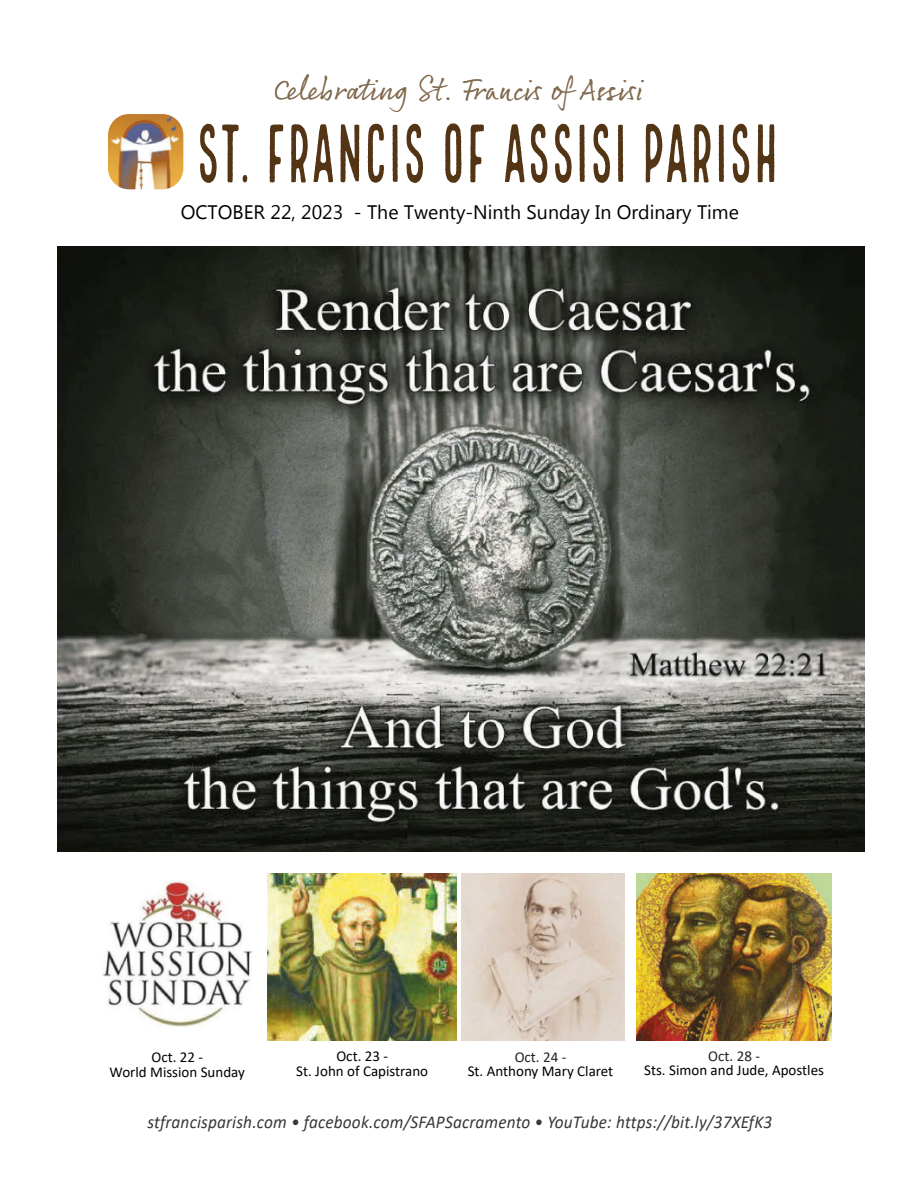
<style>
.page{position:relative;width:918px;height:1188px;background:#fff}
.page>*{position:absolute;margin:0;border:0;box-sizing:border-box;transform-origin:0 0}
.t1{font:81px "Local Brewery Four";letter-spacing:-.01em;color:#533414;scale:.73 1}
.t2{font:31.35px "Xpykdl Rollerscript Smooth";letter-spacing:.02em;color:#816a4e;scale:.93 1}
.t3{font:31.35px "Ykgsln Rollerscript Smooth";color:#816a4e;scale:.93 1}
.t4{font:19.5px "Myanmar Text";color:#000}
.t5{font:italic 18.15px "Calibri";letter-spacing:.01em;color:#363a35;scale:.95 1}
.t6{font:15px/15px "Calibri";color:#000;text-align:center}
.t7{font:15px "Calibri";color:#222}
</style>
<div class="page">
<img style="left:108px;top:114px;width:75px;height:75px">
<img style="left:103px;top:881px;width:149px;height:146px">
<img style="left:267px;top:873px;width:189px;height:167px">
<img style="left:462px;top:873px;width:162px;height:167px">
<img style="left:637px;top:873px;width:194px;height:167px">
<img style="left:58px;top:247px;width:806px;height:604px">
<h2 class="t2" style="left:275px;top:70px;width:397px">Celebrating St. Francis of Assisi</h2>
<h2 class="t3" style="left:598px;top:70px;width:28px">s</h2>
<h1 class="t1" style="left:195px;top:109px;width:801px">ST. FRANCIS OF ASSISI PARISH</h1>
<h3 class="t4" style="left:181px;top:201px;width:560px">OCTOBER 22, 2023 - The Twenty-Ninth Sunday In Ordinary Time</h3>
<p class="t6" style="left:110px;top:1049px;width:137px">Oct. 22 -<br>World Mission Sunday</p>
<p class="t6" style="left:296px;top:1048px;width:133px">Oct. 23 -<br>St. John of Capistrano</p>
<p class="t7" style="left:515px;top:1047px;width:53px">Oct. 24 -</p>
<p class="t6" style="left:468px;top:1063px;width:147px">St. Anthony Mary Claret</p>
<p class="t7" style="left:708px;top:1046px;width:53px">Oct. 28 -</p>
<p class="t6" style="left:644px;top:1062px;width:181px">Sts. Simon and Jude, Apostles</p>
<p class="t5" style="left:147px;top:1110px;width:659px">stfrancisparish.com • facebook.com/SFAPSacramento • YouTube: https://bit.ly/37XEfK3</p>
</div>
